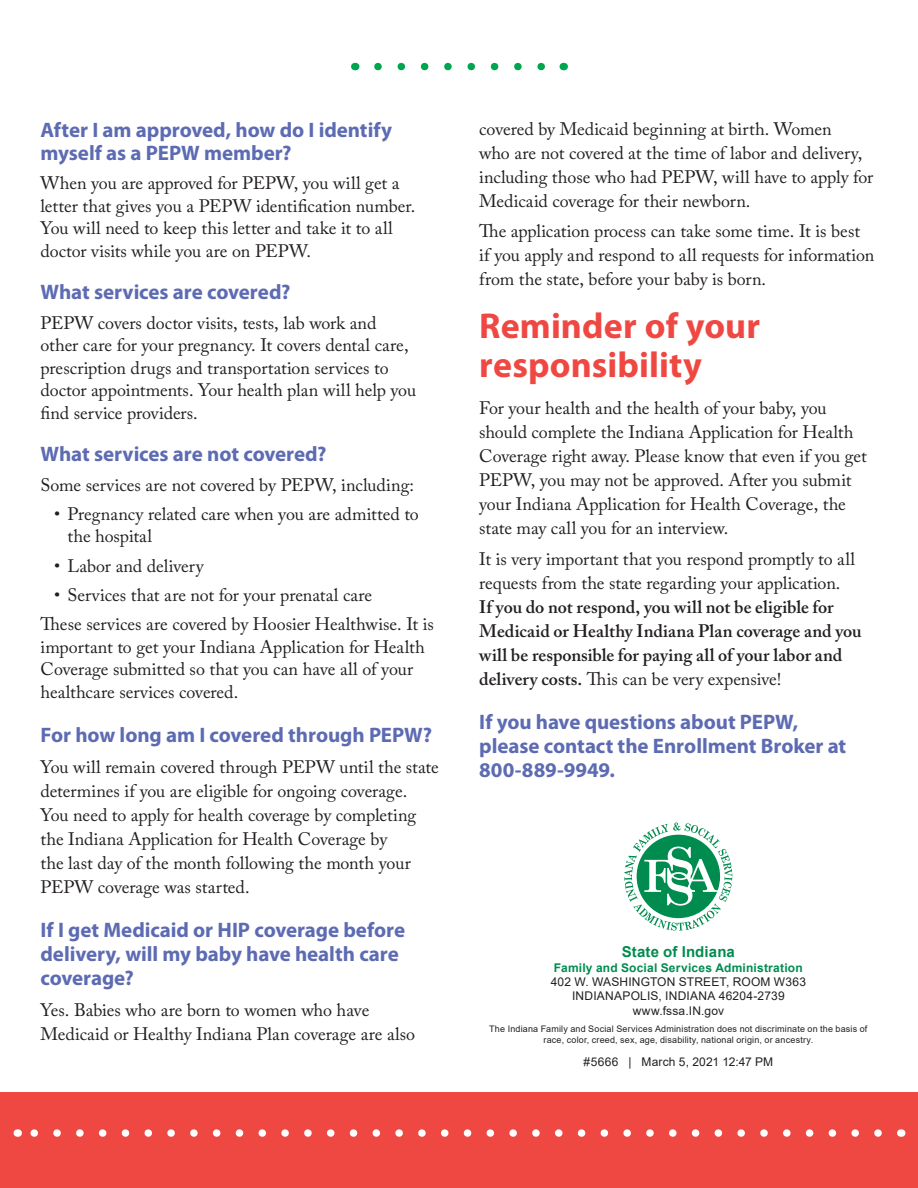
<style>
.page{position:relative;width:918px;height:1188px;background:#fff}
.page>*{position:absolute;margin:0;border:0;box-sizing:border-box;transform-origin:0 0}
.question{font:700 36px/39px "Myriad Pro";letter-spacing:.005em;color:#ef4842}
.question-2{font:700 21px/24px "Myriad Pro";letter-spacing:-.005em;color:#5d6bb2}
.text{font:18px/24px "Adobe Caslon Pro";letter-spacing:-.005em;color:#231f20}
.text-2{font:600 18px/24px "Adobe Caslon Pro";color:#231f20}
.PageMaker_Defaults{font:700 15px "Arial";letter-spacing:.01em;color:#008c4e}
.PageMaker_Defaults-2{font:12px "Arial";letter-spacing:.015em;color:#231f20}
.PageMaker_Defaults-3{font:700 12px "Arial";letter-spacing:.015em;color:#008c4e}
.PageMaker_Defaults-4{font:9px/10.8px "Arial";letter-spacing:.02em;color:#231f20;text-align:center}
.s1{font-weight:400}
</style>
<div class="page">
<svg style="left:378px;top:63px;width:167px;height:7px"></svg>
<div style="left:0;top:1093px;width:918px;height:95px;background:#ef4842"></div>
<svg style="left:30px;top:1129px;width:848px;height:8px"></svg>
<svg style="left:624px;top:823px;width:108px;height:108px"></svg>
<p class="question-2" style="left:40px;top:118px;width:353px;line-height:22.5px">After I am approved, how do I identify myself as a PEPW member?</p>
<p class="text" style="left:40px;top:172px;width:376px;line-height:22.5px">When you are approved for PEPW, you will get a letter that gives you a PEPW identification number.<br>You will need to keep this letter and take it to all doctor visits while you are on PEPW.</p>
<p class="question-2" style="left:40px;top:279px;width:251px">What services are covered?</p>
<p class="text" style="left:40px;top:311px;width:377px;line-height:22.5px">PEPW covers doctor visits, tests, lab work and other care for your pregnancy. It covers dental care, prescription drugs and transportation services to doctor appointments. Your health plan will help you find service providers.</p>
<p class="question-2" style="left:40px;top:441px;width:288px">What services are not covered?</p>
<p class="text" style="left:40px;top:472px;width:375px">Some services are not covered by PEPW, including:</p>
<p class="text" style="left:68px;top:502px;width:353px;line-height:22.5px;text-indent:-14px">• Pregnancy related care when you are admitted to the hospital</p>
<p class="text" style="left:54px;top:553px;width:151px">• Labor and delivery</p>
<p class="text" style="left:54px;top:583px;width:320px">• Services that are not for your prenatal care</p>
<p class="text" style="left:40px;top:613px;width:395px;line-height:22.5px">These services are covered by Hoosier Healthwise. It is important to get your Indiana Application for Health Coverage submitted so that you can have all of your healthcare services covered.</p>
<p class="question-2" style="left:40px;top:722px;width:393px">For how long am I covered through PEPW?</p>
<p class="text" style="left:40px;top:754px;width:400px">You will remain covered through PEPW until the state determines if you are eligible for ongoing coverage.<br>You need to apply for health coverage by completing the Indiana Application for Health Coverage by<br>the last day of the month following the month your PEPW coverage was started.</p>
<p class="question-2" style="left:40px;top:917px;width:366px">If I get Medicaid or HIP coverage before delivery, will my baby have health care coverage?</p>
<p class="text" style="left:40px;top:997px;width:376px">Yes. Babies who are born to women who have<br>Medicaid or Healthy Indiana Plan coverage are also</p>
<p class="text" style="left:479px;top:117px;width:396px">covered by Medicaid beginning at birth. Women<br>who are not covered at the time of labor and delivery, including those who had PEPW, will have to apply for Medicaid coverage for their newborn.</p>
<p class="text" style="left:479px;top:219px;width:397px">The application process can take some time. It is best if you apply and respond to all requests for information from the state, before your baby is born.</p>
<p class="question" style="left:479px;top:305px;width:282px">Reminder of your responsibility</p>
<p class="text" style="left:479px;top:396px;width:389px">For your health and the health of your baby, you should complete the Indiana Application for Health Coverage right away. Please know that even if you get PEPW, you may not be approved. After you submit your Indiana Application for Health Coverage, the state may call you for an interview.</p>
<p class="text-2" style="left:479px;top:547px;width:384px"><span class="s1">It is very important that you respond promptly to all requests from the state regarding your application.<br></span>If you do not respond, you will not be eligible for Medicaid or Healthy Indiana Plan coverage and you will be responsible for paying all of your labor and delivery costs. <span class="s1">This can be very expensive!</span></p>
<p class="question-2" style="left:479px;top:710px;width:369px">If you have questions about PEPW, please contact the Enrollment Broker at<br>800-889-9949.</p>
<p class="PageMaker_Defaults" style="left:622px;top:941px;width:115px">State of Indiana</p>
<p class="PageMaker_Defaults-3" style="left:554px;top:959px;width:250px">Family and Social Services Administration</p>
<p class="PageMaker_Defaults-2" style="left:551px;top:973px;width:257px">402 W. WASHINGTON STREET, ROOM W363</p>
<p class="PageMaker_Defaults-2" style="left:572px;top:988px;width:214px">INDIANAPOLIS, INDIANA 46204-2739</p>
<p class="PageMaker_Defaults-2" style="left:633px;top:1002px;width:93px">www.fssa.IN.gov</p>
<p class="PageMaker_Defaults-4" style="left:489px;top:1024px;width:380px">The Indiana Family and Social Services Administration does not discriminate on the basis of race, color, creed, sex, age, disability, national origin, or ancestry.</p>
<p class="PageMaker_Defaults-2" style="left:584px;top:1053px;width:191px">#5666 | March 5, 2021 12:47 PM</p>
</div>
